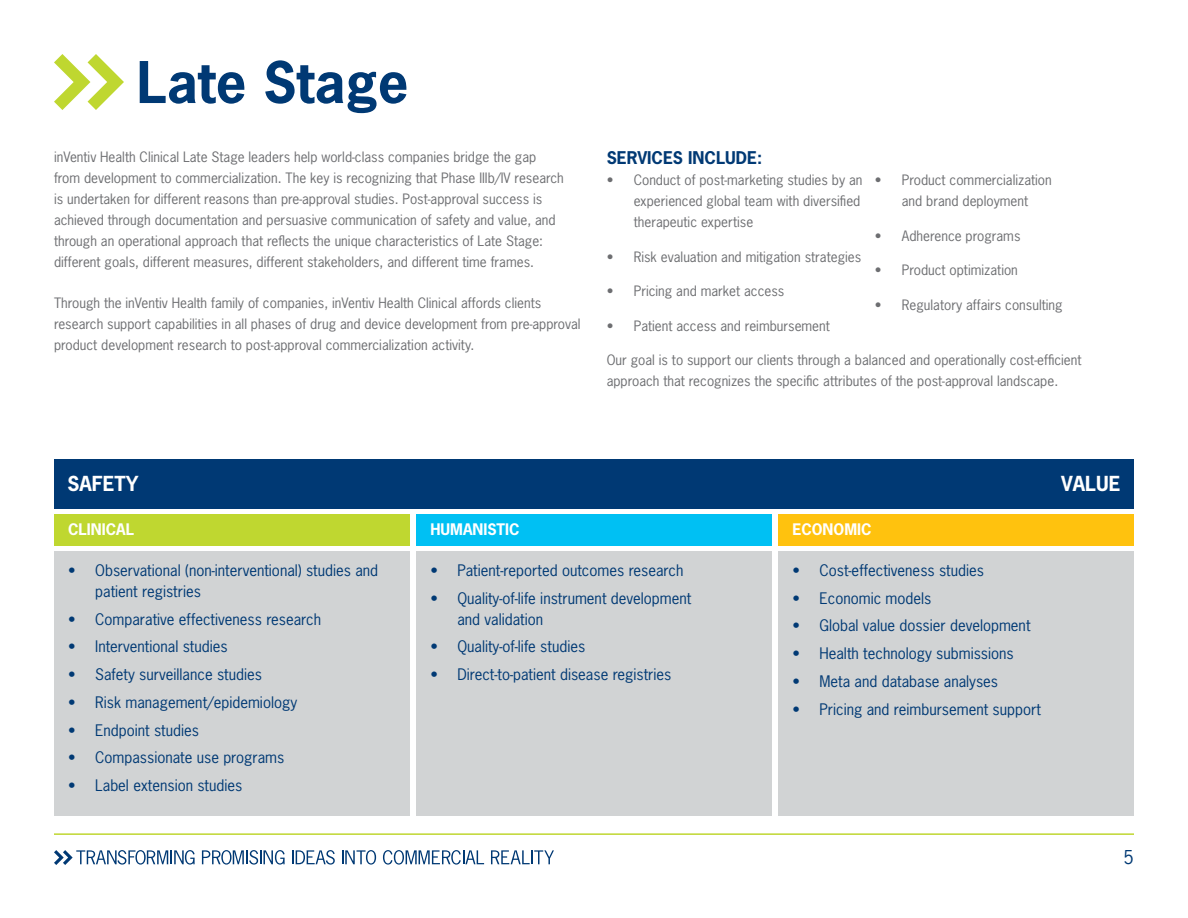
<style>
.page{position:relative;width:1188px;height:918px;background:#fff}
.page>*{position:absolute;margin:0;border:0;box-sizing:border-box;transform-origin:0 0}
.t1{font:700 54px "News Gothic Std";color:#003974}
.t2{font:700 19.5px "News Gothic Std";color:#fff}
.t3{font:18px "News Gothic Std";color:#003974}
.t4{font:700 16.5px "News Gothic Std";color:#003974}
.t5{font:15px/21px "News Gothic Std";color:#003974}
.t6{font:700 15px "News Gothic Std";color:#fff}
.t7{font:13.5px/21px "News Gothic Std";color:#6d6e71}
</style>
<div class="page">
<svg style="left:54px;top:54px;width:70px;height:56px"></svg>
<hr style="left:54px;top:833px;width:1080px;height:2px;background:#bfd730">
<svg style="left:202px;top:850px;width:83px;height:15px"></svg>
<svg style="left:292px;top:850px;width:43px;height:15px"></svg>
<svg style="left:342px;top:850px;width:34px;height:15px"></svg>
<svg style="left:383px;top:850px;width:101px;height:15px"></svg>
<svg style="left:491px;top:850px;width:63px;height:14px"></svg>
<svg style="left:54px;top:850px;width:141px;height:15px"></svg>
<div style="left:54px;top:459px;width:1080px;height:49px;background:#003974"></div>
<div style="left:55px;top:514px;width:355px;height:31px;background:#bfd730"></div>
<div style="left:779px;top:514px;width:355px;height:31px;background:#ffc20e"></div>
<div style="left:417px;top:514px;width:355px;height:31px;background:#00c0f3"></div>
<div style="left:55px;top:551px;width:355px;height:264px;background:#d1d3d4"></div>
<div style="left:779px;top:551px;width:355px;height:264px;background:#d1d3d4"></div>
<div style="left:417px;top:551px;width:355px;height:264px;background:#d1d3d4"></div>
<h1 class="t1" style="left:137px;top:47px;width:273px">Late Stage</h1>
<p class="t7" style="left:54px;top:146px;width:511px">inVentiv Health Clinical Late Stage leaders help world-class companies bridge the gap from development to commercialization. The key is recognizing that Phase IIIb/IV research is undertaken for different reasons than pre-approval studies. Post-approval success is achieved through documentation and persuasive communication of safety and value, and through an operational approach that reflects the unique characteristics of Late Stage: different goals, different measures, different stakeholders, and different time frames.</p>
<p class="t7" style="left:54px;top:292px;width:528px">Through the inVentiv Health family of companies, inVentiv Health Clinical affords clients research support capabilities in all phases of drug and device development from pre-approval product development research to post-approval commercialization activity.</p>
<p class="t4" style="left:607px;top:147px;width:157px">SERVICES INCLUDE:</p>
<p class="t7" style="left:634px;top:169px;width:230px;text-indent:-27px">• Conduct of post-marketing studies by an experienced global team with diversified therapeutic expertise</p>
<p class="t7" style="left:607px;top:246px;width:256px">• Risk evaluation and mitigation strategies</p>
<p class="t7" style="left:607px;top:280px;width:179px">• Pricing and market access</p>
<p class="t7" style="left:607px;top:315px;width:225px">• Patient access and reimbursement</p>
<p class="t7" style="left:875px;top:169px;width:178px;text-align:center">• Product commercialization and brand deployment</p>
<p class="t7" style="left:875px;top:225px;width:147px">• Adherence programs</p>
<p class="t7" style="left:875px;top:259px;width:145px">• Product optimization</p>
<p class="t7" style="left:875px;top:294px;width:189px">• Regulatory affairs consulting</p>
<p class="t7" style="left:607px;top:349px;width:476px">Our goal is to support our clients through a balanced and operationally cost-efficient approach that recognizes the specific attributes of the post-approval landscape.</p>
<h2 class="t2" style="left:68px;top:471px;width:72px">SAFETY</h2>
<h2 class="t2" style="left:1061px;top:471px;width:61px">VALUE</h2>
<p class="t6" style="left:68px;top:520px;width:67px">CLINICAL</p>
<p class="t6" style="left:430px;top:520px;width:91px">HUMANISTIC</p>
<p class="t6" style="left:793px;top:520px;width:80px">ECONOMIC</p>
<p class="t5" style="left:95px;top:560px;width:284px;text-indent:-27px">• Observational (non-interventional) studies and patient registries</p>
<p class="t5" style="left:68px;top:608px;width:254px">• Comparative effectiveness research</p>
<p class="t5" style="left:68px;top:636px;width:161px">• Interventional studies</p>
<p class="t5" style="left:68px;top:664px;width:195px">• Safety surveillance studies</p>
<p class="t5" style="left:68px;top:692px;width:230px">• Risk management/epidemiology</p>
<p class="t5" style="left:68px;top:719px;width:132px">• Endpoint studies</p>
<p class="t5" style="left:68px;top:747px;width:218px">• Compassionate use programs</p>
<p class="t5" style="left:68px;top:775px;width:176px">• Label extension studies</p>
<p class="t5" style="left:793px;top:560px;width:193px">• Cost-effectiveness studies</p>
<p class="t5" style="left:793px;top:587px;width:140px">• Economic models</p>
<p class="t5" style="left:793px;top:615px;width:240px">• Global value dossier development</p>
<p class="t5" style="left:793px;top:643px;width:223px">• Health technology submissions</p>
<p class="t5" style="left:793px;top:671px;width:207px">• Meta and database analyses</p>
<p class="t5" style="left:793px;top:698px;width:250px">• Pricing and reimbursement support</p>
<p class="t5" style="left:430px;top:560px;width:255px">• Patient-reported outcomes research</p>
<p class="t5" style="left:457px;top:587px;width:235px;text-indent:-27px">• Quality-of-life instrument development and validation</p>
<p class="t5" style="left:430px;top:636px;width:156px">• Quality-of-life studies</p>
<p class="t5" style="left:430px;top:664px;width:243px">• Direct-to-patient disease registries</p>
<h3 class="t3" style="left:1124px;top:846px;width:12px">5</h3>
</div>
